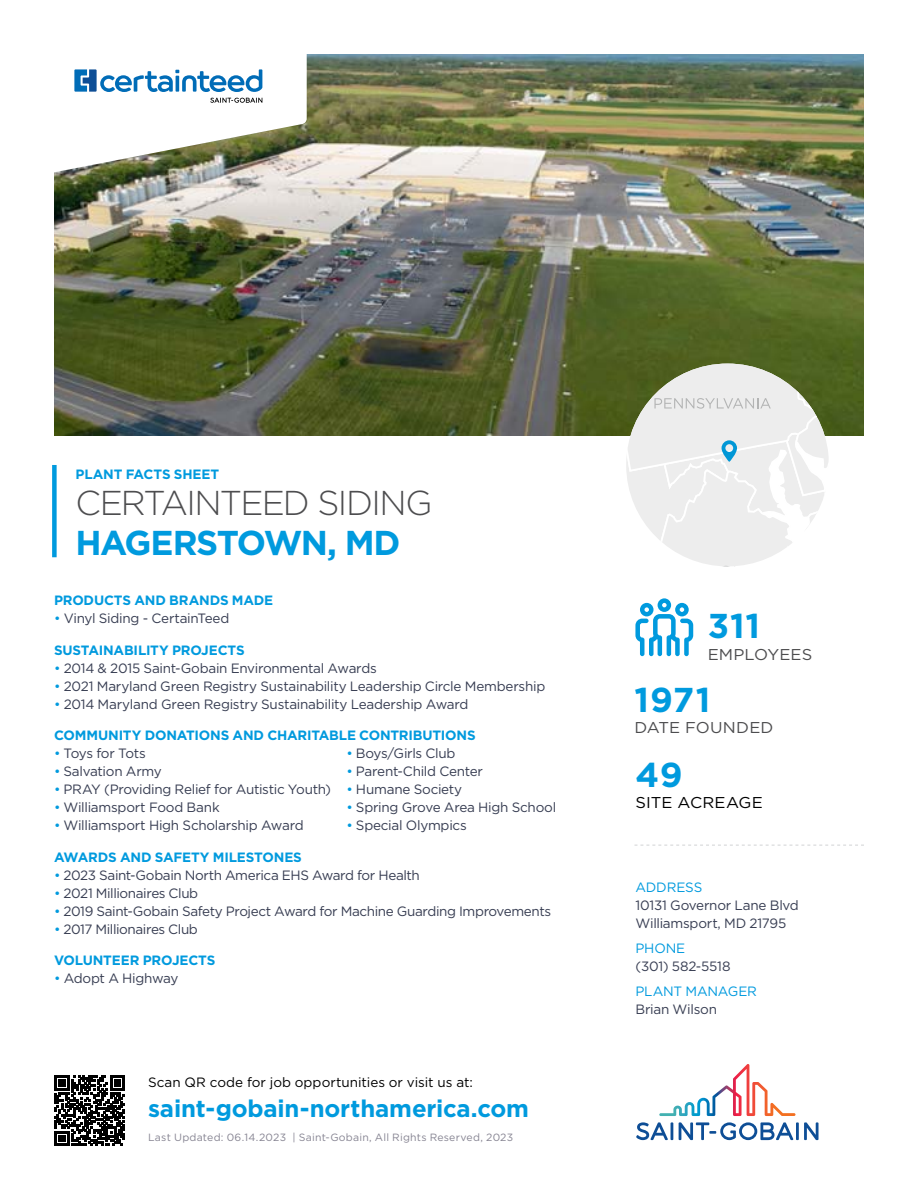
<style>
.page{position:relative;width:918px;height:1188px;background:#fff}
.page>*{position:absolute;margin:0;border:0;box-sizing:border-box;transform-origin:0 0}
.body{font:700 34.5px "Gotham";letter-spacing:-.03em;color:#009ade}
.body-2{font:300 34.5px "Gotham";letter-spacing:-.05em;color:#4d4d4f}
.t1{font:700 24px "Gotham";letter-spacing:-.005em;color:#009ade}
.body-3{font:15.6px "Gotham";color:#4d4d4f;scale:1.05 1}
.body-4{font:15.6px "Gotham";letter-spacing:.01em;color:#000;scale:1.05 1}
.body-5{font:13.5px/18px "Gotham";letter-spacing:-.02em;color:#373d52}
.body-6{font:700 13.5px "Gotham";letter-spacing:-.015em;color:#009ade}
.t2{font:13.5px "Gotham";color:#000}
.body-7{font:13.5px "Gotham";letter-spacing:-.015em;color:#009ade}
.t3{font:10.5px "Gotham";letter-spacing:.02em;color:#868492}
.s1{color:#009ade}
</style>
<div class="page">
<svg style="left:636px;top:1122px;width:37px;height:18px"></svg>
<svg style="left:679px;top:1122px;width:114px;height:18px"></svg>
<hr style="left:796px;top:1122px;width:3px;height:18px;background:#0e4e96">
<svg style="left:804px;top:1122px;width:15px;height:18px"></svg>
<svg style="left:659px;top:1064px;width:137px;height:52px"></svg>
<svg style="left:55px;top:1076px;width:70px;height:70px"></svg>
<img style="left:54px;top:54px;width:810px;height:381px">
<svg style="left:635px;top:598px;width:58px;height:58px"></svg>
<svg style="left:634px;top:845px;width:230px;height:1px"></svg>
<div style="left:52px;top:465px;width:5px;height:92px;background:#009ade"></div>
<svg style="left:626px;top:364px;width:203px;height:203px"></svg>
<img style="left:54px;top:54px;width:253px;height:128px">
<svg style="left:74px;top:69px;width:188px;height:23px"></svg>
<svg style="left:210px;top:98px;width:52px;height:5px"></svg>
<p class="body-6" style="left:76px;top:466px;width:145px">PLANT FACTS SHEET</p>
<p class="body-2" style="left:76px;top:484px;width:358px">CERTAINTEED SIDING</p>
<p class="body" style="left:76px;top:523px;width:326px">HAGERSTOWN, MD</p>
<p class="body-6" style="left:54px;top:593px;width:221px">PRODUCTS AND BRANDS MADE</p>
<p class="body-5" style="left:54px;top:609px;width:177px"><span class="s1">•</span> Vinyl Siding - CertainTeed</p>
<p class="body-6" style="left:54px;top:642px;width:192px">SUSTAINABILITY PROJECTS</p>
<p class="body-5" style="left:54px;top:659px;width:324px"><span class="s1">•</span> 2014 &amp; 2015 Saint-Gobain Environmental Awards</p>
<p class="body-5" style="left:54px;top:677px;width:493px"><span class="s1">•</span> 2021 Maryland Green Registry Sustainability Leadership Circle Membership</p>
<p class="body-5" style="left:54px;top:695px;width:416px"><span class="s1">•</span> 2014 Maryland Green Registry Sustainability Leadership Award</p>
<p class="body-6" style="left:54px;top:728px;width:423px">COMMUNITY DONATIONS AND CHARITABLE CONTRIBUTIONS</p>
<p class="body-5" style="left:54px;top:744px;width:93px"><span class="s1">•</span> Toys for Tots</p>
<p class="body-5" style="left:346px;top:744px;width:111px"><span class="s1">•</span> Boys/Girls Club</p>
<p class="body-5" style="left:54px;top:762px;width:109px"><span class="s1">•</span> Salvation Army</p>
<p class="body-5" style="left:346px;top:762px;width:138px"><span class="s1">•</span> Parent-Child Center</p>
<p class="body-5" style="left:54px;top:780px;width:410px"><span class="s1">•</span> PRAY (Providing Relief for Autistic Youth) <span class="s1">•</span> Humane Society</p>
<p class="body-5" style="left:54px;top:798px;width:167px"><span class="s1">•</span> Williamsport Food Bank</p>
<p class="body-5" style="left:346px;top:798px;width:211px"><span class="s1">•</span> Spring Grove Area High School</p>
<p class="body-5" style="left:54px;top:816px;width:251px"><span class="s1">•</span> Williamsport High Scholarship Award</p>
<p class="body-5" style="left:346px;top:816px;width:122px"><span class="s1">•</span> Special Olympics</p>
<p class="body-6" style="left:54px;top:849px;width:249px">AWARDS AND SAFETY MILESTONES</p>
<p class="body-5" style="left:54px;top:866px;width:367px"><span class="s1">•</span> 2023 Saint-Gobain North America EHS Award for Health</p>
<p class="body-5" style="left:54px;top:884px;width:146px"><span class="s1">•</span> 2021 Millionaires Club</p>
<p class="body-5" style="left:54px;top:902px;width:499px"><span class="s1">•</span> 2019 Saint-Gobain Safety Project Award for Machine Guarding Improvements</p>
<p class="body-5" style="left:54px;top:920px;width:145px"><span class="s1">•</span> 2017 Millionaires Club</p>
<p class="body-6" style="left:54px;top:953px;width:163px">VOLUNTEER PROJECTS</p>
<p class="body-5" style="left:54px;top:969px;width:126px"><span class="s1">•</span> Adopt A Highway</p>
<p class="t2" style="left:148px;top:1074px;width:326px">Scan QR code for job opportunities or visit us at:</p>
<h2 class="t1" style="left:148px;top:1094px;width:383px">saint-gobain-northamerica.com</h2>
<p class="t3" style="left:148px;top:1132px;width:367px">Last Updated: 06.14.2023 | Saint-Gobain, All Rights Reserved, 2023</p>
<p class="body" style="left:708px;top:606px;width:54px">311</p>
<p class="body-3" style="left:708px;top:645px;width:101px">EMPLOYEES</p>
<p class="body" style="left:634px;top:679px;width:77px">1971</p>
<p class="body-3" style="left:634px;top:719px;width:134px">DATE FOUNDED</p>
<p class="body" style="left:635px;top:755px;width:49px">49</p>
<p class="body-4" style="left:635px;top:794px;width:123px">SITE ACREAGE</p>
<p class="body-7" style="left:635px;top:880px;width:68px">ADDRESS</p>
<p class="body-5" style="left:635px;top:896px;width:165px">10131 Governor Lane Blvd<br>Williamsport, MD 21795</p>
<p class="body-7" style="left:635px;top:941px;width:51px">PHONE</p>
<p class="body-5" style="left:635px;top:957px;width:97px">(301) 582-5518</p>
<p class="body-7" style="left:635px;top:984px;width:123px">PLANT MANAGER</p>
<p class="body-5" style="left:635px;top:1000px;width:83px">Brian Wilson</p>
</div>
